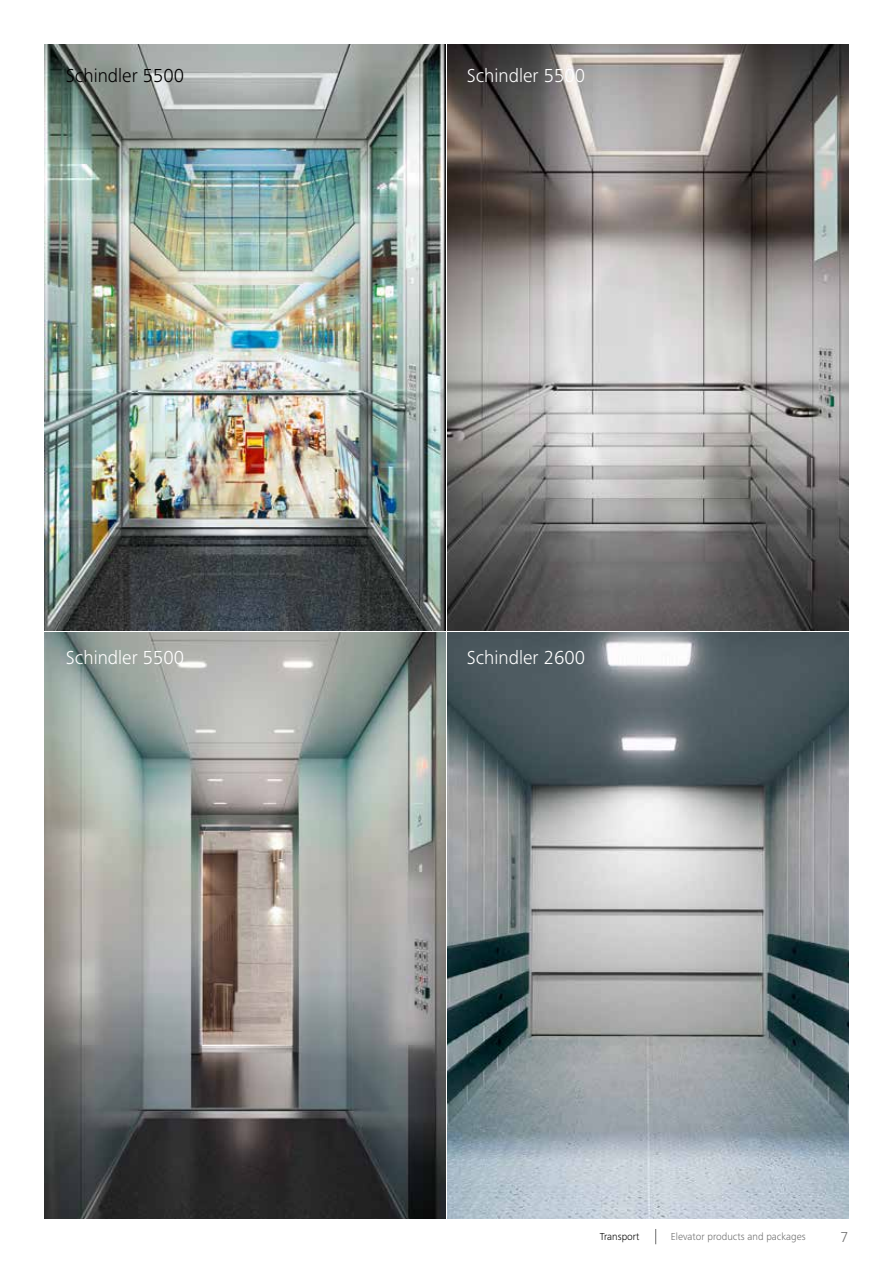
<style>
.page{position:relative;width:893px;height:1263px;background:#fff}
.page>*{position:absolute;margin:0;border:0;box-sizing:border-box;transform-origin:0 0}
.t1{font:300 19.5px "Frutiger Next LTW1 G";color:#fff}
.t2{font:300 19.5px "Frutiger Next LTW1 G";color:#000}
.t3{font:300 15px "Frutiger Next LTW1 G";color:#6e6e6e}
.t4{font:300 10.5px "Frutiger Next LTW1 G";color:#6e6e6e}
.t5{font:300 10.5px "Frutiger Next LTW1 G";color:#000}
</style>
<div class="page">
<img style="left:448px;top:45px;width:400px;height:585px">
<img style="left:45px;top:45px;width:400px;height:585px">
<img style="left:45px;top:632px;width:400px;height:586px">
<img style="left:448px;top:632px;width:400px;height:586px">
<svg style="left:655px;top:1229px;width:1px;height:15px"></svg>
<p class="t2" style="left:66px;top:64px;width:120px">Schindler 5500</p>
<p class="t1" style="left:467px;top:64px;width:120px">Schindler 5500</p>
<p class="t1" style="left:66px;top:646px;width:120px">Schindler 5500</p>
<p class="t1" style="left:467px;top:646px;width:120px">Schindler 2600</p>
<p class="t5" style="left:600px;top:1231px;width:41px">Transport</p>
<p class="t4" style="left:671px;top:1231px;width:136px">Elevator products and packages</p>
<p class="t3" style="left:840px;top:1228px;width:9px">7</p>
</div>
